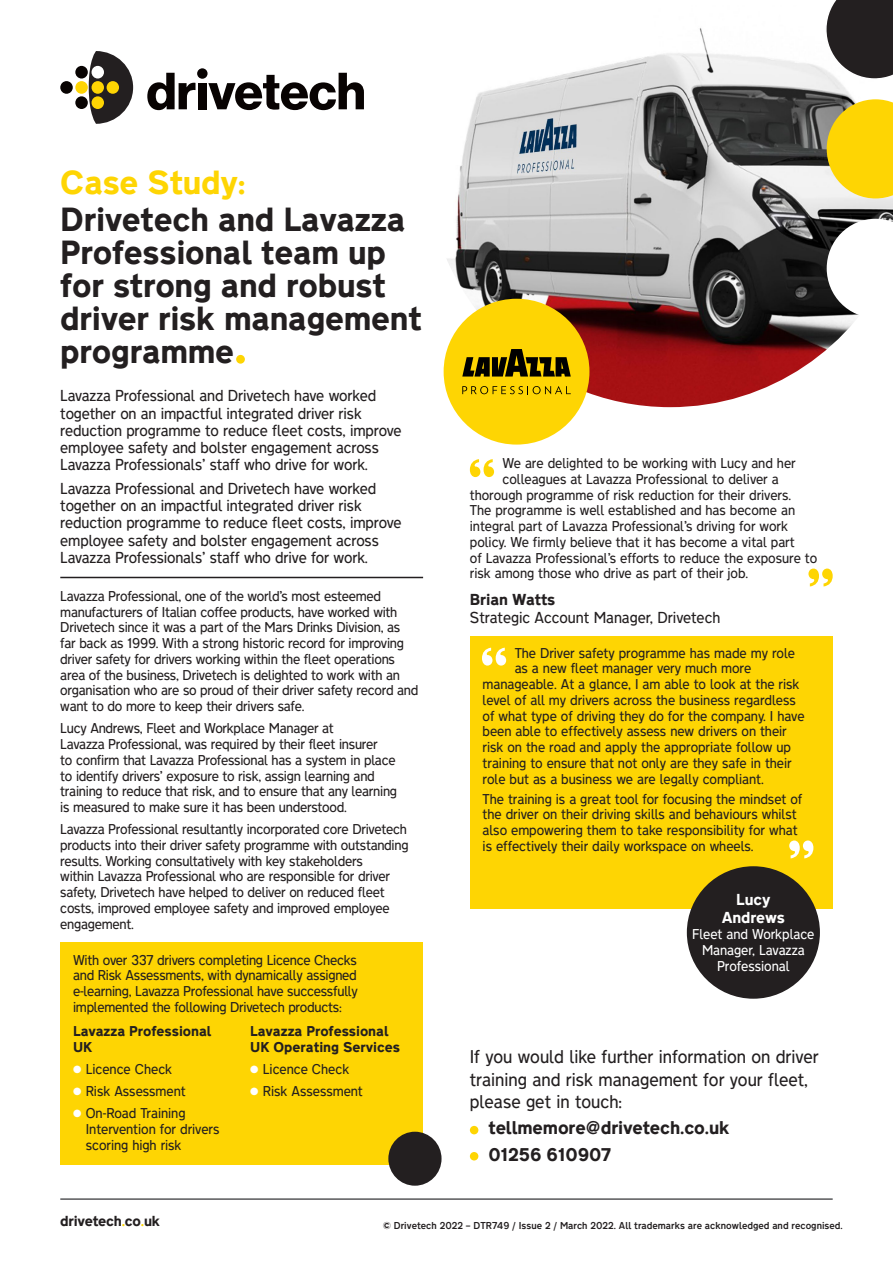
<style>
.page{position:relative;width:893px;height:1263px;background:#fff}
.page>*{position:absolute;margin:0;border:0;box-sizing:border-box;transform-origin:0 0}
.t1{font:800 30px/33px "Transport New";letter-spacing:-.01em;color:#231f20}
.t2{font:800 30px "Transport New";letter-spacing:-.01em;color:#fed503}
.t3{font:300 16.5px/22.5px "Transport New";color:#231f20}
.t4{font:800 16.5px "Transport New";letter-spacing:-.01em;color:#231f20}
.t5{font:300 14.25px/17.2px "Transport New";letter-spacing:-.01em;color:#231f20}
.t6{font:800 14.25px/17.2px "Transport New";letter-spacing:-.01em;color:#fff;text-align:center}
.t7{font:800 14.25px "Transport New";letter-spacing:-.01em;color:#231f20}
.t8{font:800 13.05px "Transport New";letter-spacing:-.02em;color:#231f20}
.t9{font:300 12.75px/15.8px "Transport New";letter-spacing:-.02em;color:#231f20}
.t10{font:800 12.75px/15.8px "Transport New";letter-spacing:-.005em;color:#231f20}
.t11{font:300 12.75px/15.8px "Transport New";letter-spacing:-.005em;color:#fff;text-align:center}
.t12{font:500 9px "Transport New";color:#231f20}
.s1{font-size:51px;color:#fed503}
.s2{color:#fff}
.s3{color:#fed503}
</style>
<div class="page">
<div style="left:60px;top:942px;width:363px;height:223px;background:#fed503"></div>
<div style="left:470px;top:637px;width:363px;height:272px;background:#fed503"></div>
<img style="left:443px;top:28px;width:450px;height:379px">
<div style="left:470px;top:1126px;width:8px;height:8px;background:#fed503;border-radius:50%"></div>
<div style="left:470px;top:1152px;width:8px;height:8px;background:#fed503;border-radius:50%"></div>
<div style="left:388px;top:1132px;width:54px;height:54px;background:#231f20;border-radius:50%"></div>
<hr style="left:60px;top:577px;width:363px;height:1px;background:#231f20">
<svg style="left:470px;top:459px;width:24px;height:18px"></svg>
<svg style="left:808px;top:568px;width:25px;height:18px"></svg>
<svg style="left:482px;top:648px;width:24px;height:18px"></svg>
<svg style="left:789px;top:840px;width:24px;height:18px"></svg>
<div style="left:687px;top:866px;width:133px;height:133px;background:#231f20;border-radius:50%"></div>
<svg style="left:825px;top:0;width:68px;height:80px;background:#454242"></svg>
<svg style="left:827px;top:99px;width:66px;height:99px;background:#f2cf1f"></svg>
<svg style="left:827px;top:219px;width:66px;height:99px"></svg>
<div style="left:444px;top:299px;width:145px;height:146px;background:#fed503;border-radius:50%"></div>
<svg style="left:462px;top:386px;width:109px;height:8px"></svg>
<svg style="left:462px;top:349px;width:109px;height:27px"></svg>
<div style="left:197px;top:68px;width:11px;height:11px;background:#080302;border-radius:5px"></div>
<svg style="left:147px;top:73px;width:49px;height:37px"></svg>
<div style="left:198px;top:83px;width:9px;height:26px;background:#080302"></div>
<svg style="left:208px;top:73px;width:156px;height:37px"></svg>
<svg style="left:89px;top:51px;width:44px;height:73px"></svg>
<div style="left:60px;top:81px;width:13px;height:13px;background:#080302;border-radius:50%"></div>
<div style="left:75px;top:66px;width:13px;height:13px;background:#080302;border-radius:50%"></div>
<div style="left:75px;top:81px;width:13px;height:13px;background:#fed503;border-radius:50%"></div>
<div style="left:75px;top:96px;width:13px;height:13px;background:#080302;border-radius:50%"></div>
<div style="left:107px;top:81px;width:12px;height:13px;background:#fed503;border-radius:50%"></div>
<div style="left:92px;top:66px;width:12px;height:13px;background:#fff;border-radius:50%"></div>
<div style="left:92px;top:81px;width:12px;height:13px;background:#fed503;border-radius:50%"></div>
<div style="left:92px;top:96px;width:12px;height:13px;background:#fed503;border-radius:50%"></div>
<hr style="left:60px;top:1198px;width:773px;height:2px;background:#57585a">
<p class="t2" style="left:60px;top:158px;width:187px">Case Study:</p>
<p class="t1" style="left:60px;top:201px;width:363px">Drivetech and Lavazza<br>Professional team up for strong and robust driver risk management programme<span class="s1">.</span></p>
<p class="t5" style="left:60px;top:387px;width:343px">Lavazza Professional and Drivetech have worked together on an impactful integrated driver risk reduction programme to reduce fleet costs, improve employee safety and bolster engagement across Lavazza Professionals’ staff who drive for work.</p>
<p class="t5" style="left:60px;top:479px;width:343px">Lavazza Professional and Drivetech have worked together on an impactful integrated driver risk reduction programme to reduce fleet costs, improve employee safety and bolster engagement across Lavazza Professionals’ staff who drive for work.</p>
<p class="t9" style="left:60px;top:588px;width:360px">Lavazza Professional, one of the world’s most esteemed manufacturers of Italian coffee products, have worked with Drivetech since it was a part of the Mars Drinks Division, as far back as 1999. With a strong historic record for improving driver safety for drivers working within the fleet operations area of the business, Drivetech is delighted to work with an organisation who are so proud of their driver safety record and want to do more to keep their drivers safe.</p>
<p class="t9" style="left:60px;top:720px;width:338px">Lucy Andrews, Fleet and Workplace Manager at<br>Lavazza Professional, was required by their fleet insurer<br>to confirm that Lavazza Professional has a system in place to identify drivers’ exposure to risk, assign learning and training to reduce that risk, and to ensure that any learning is measured to make sure it has been understood.</p>
<p class="t9" style="left:60px;top:821px;width:350px">Lavazza Professional resultantly incorporated core Drivetech products into their driver safety programme with outstanding results. Working consultatively with key stakeholders<br>within Lavazza Professional who are responsible for driver safety, Drivetech have helped to deliver on reduced fleet costs, improved employee safety and improved employee engagement.</p>
<p class="t9" style="left:73px;top:951px;width:286px;text-align:justify">With over 337 drivers completing Licence Checks and Risk Assessments, with dynamically assigned e-learning, Lavazza Professional have successfully implemented the following Drivetech products:</p>
<p class="t10" style="left:73px;top:1022px;width:140px">Lavazza Professional<br>UK</p>
<p class="t9" style="left:73px;top:1061px;width:101px"><span class="s2">●</span> Licence Check</p>
<p class="t9" style="left:73px;top:1083px;width:114px"><span class="s2">●</span> Risk Assessment</p>
<p class="t9" style="left:86px;top:1105px;width:135px;text-indent:-13px"><span class="s2">●</span> On-Road Training<br>Intervention for drivers scoring high risk</p>
<p class="t10" style="left:250px;top:1022px;width:151px">Lavazza Professional<br>UK Operating Services</p>
<p class="t9" style="left:250px;top:1061px;width:101px"><span class="s2">●</span> Licence Check</p>
<p class="t9" style="left:250px;top:1083px;width:114px"><span class="s2">●</span> Risk Assessment</p>
<p class="t9" style="left:503px;top:455px;width:295px">We are delighted to be working with Lucy and her</p>
<p class="t9" style="left:503px;top:471px;width:278px">colleagues at Lavazza Professional to deliver a</p>
<p class="t9" style="left:470px;top:486px;width:323px">thorough programme of risk reduction for their drivers.</p>
<p class="t9" style="left:470px;top:502px;width:327px">The programme is well established and has become an</p>
<p class="t9" style="left:470px;top:518px;width:320px">integral part of Lavazza Professional’s driving for work</p>
<p class="t9" style="left:470px;top:533px;width:326px">policy. We firmly believe that it has become a vital part</p>
<p class="t9" style="left:470px;top:549px;width:349px">of Lavazza Professional’s efforts to reduce the exposure to</p>
<p class="t9" style="left:470px;top:565px;width:280px">risk among those who drive as part of their job.</p>
<p class="t7" style="left:470px;top:589px;width:87px">Brian Watts</p>
<p class="t5" style="left:470px;top:608px;width:252px">Strategic Account Manager, Drivetech</p>
<p class="t9" style="left:515px;top:644px;width:282px">The Driver safety programme has made my role</p>
<p class="t9" style="left:515px;top:660px;width:238px">as a new fleet manager very much more</p>
<p class="t9" style="left:483px;top:676px;width:318px">manageable. At a glance, I am able to look at the risk</p>
<p class="t9" style="left:483px;top:691px;width:315px">level of all my drivers across the business regardless</p>
<p class="t9" style="left:483px;top:707px;width:323px">of what type of driving they do for the company. I have</p>
<p class="t9" style="left:483px;top:723px;width:306px">been able to effectively assess new drivers on their</p>
<p class="t9" style="left:483px;top:739px;width:310px">risk on the road and apply the appropriate follow up</p>
<p class="t9" style="left:483px;top:754px;width:311px">training to ensure that not only are they safe in their</p>
<p class="t9" style="left:483px;top:770px;width:283px">role but as a business we are legally compliant.</p>
<p class="t9" style="left:483px;top:790px;width:321px">The training is a great tool for focusing the mindset of the driver on their driving skills and behaviours whilst also empowering them to take responsibility for what is effectively their daily workspace on wheels.</p>
<p class="t6" style="left:722px;top:890px;width:65px">Lucy<br>Andrews</p>
<p class="t11" style="left:692px;top:926px;width:124px">Fleet and Workplace<br>Manager, Lavazza<br>Professional</p>
<p class="t3" style="left:470px;top:1045px;width:350px">If you would like further information on driver training and risk management for your fleet, please get in touch:</p>
<p class="t4" style="left:488px;top:1115px;width:243px">tellmemore@drivetech.co.uk</p>
<p class="t4" style="left:488px;top:1141px;width:124px">01256 610907</p>
<p class="t8" style="left:60px;top:1211px;width:101px">drivetech<span class="s3">.</span>co<span class="s3">.</span>uk</p>
<p class="t12" style="left:383px;top:1219px;width:461px">© Drivetech 2022 – DTR749 / Issue 2 / March 2022. All trademarks are acknowledged and recognised.</p>
</div>
